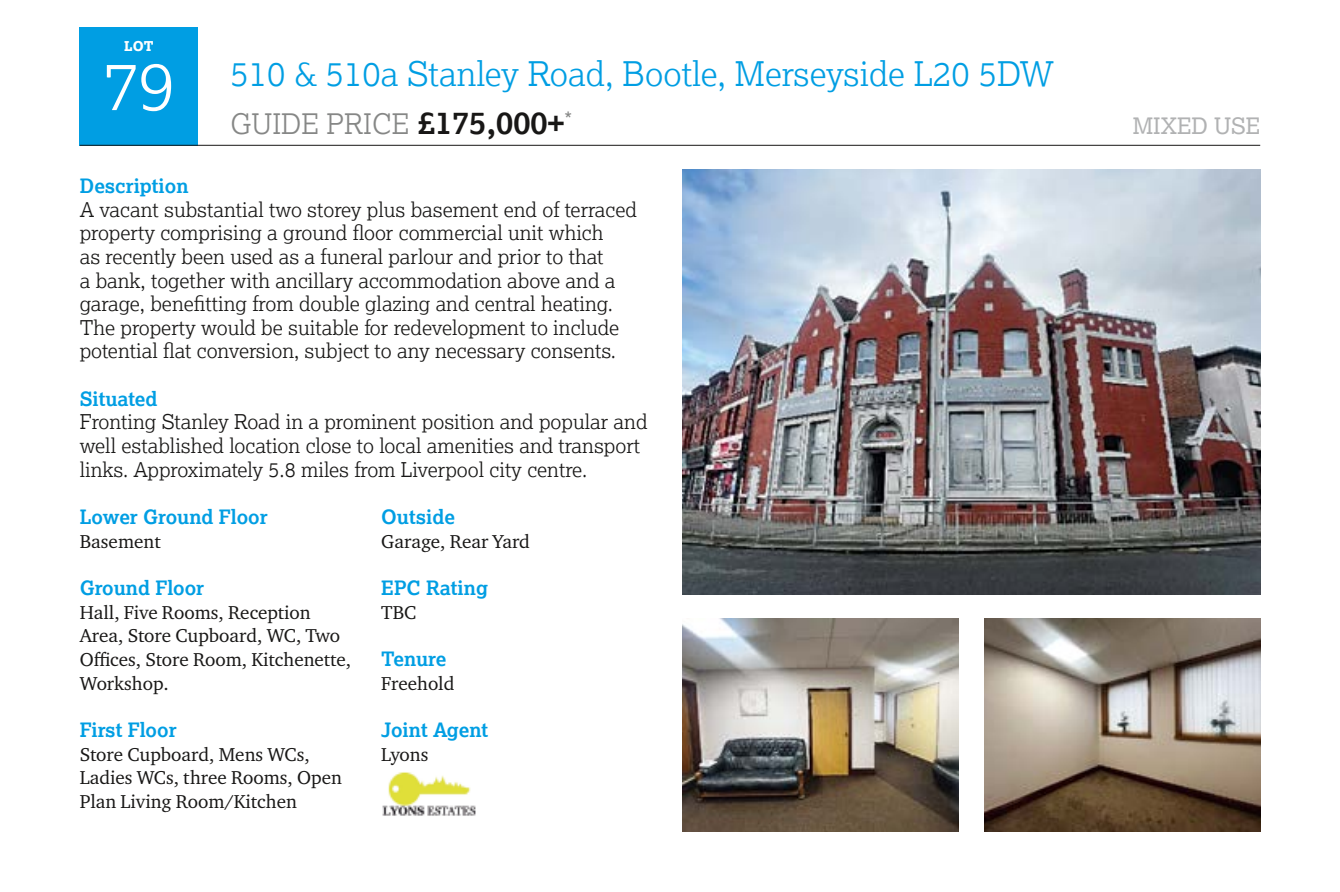
<style>
.page{position:relative;width:1340px;height:892px;background:#fff}
.page>*{position:absolute;margin:0;border:0;box-sizing:border-box;transform-origin:0 0}
.t1{font:300 67.5px "Lexia";color:#fff}
.t2{font:300 33.75px "Lexia";color:#009ee3}
.t3{font:300 28.12px "Lexia";color:#868786}
.t4{font:22.5px "Lexia";color:#b1b2b3}
.t5{font:300 20.25px/23.6px "Lexia";color:#181716}
.t6{font:700 19.8px "Lexia";color:#009ee3}
.t7{font:19.12px/23.6px "Charter ITC Pro";color:#181716}
.t8{font:800 13.5px "Lexia";color:#fff}
.s1{font-weight:700;font-size:31.5px;color:#181716}
</style>
<div class="page">
<div style="left:80px;top:27px;width:118px;height:118px;background:#009ee3"></div>
<hr style="left:80px;top:145px;width:1180px;height:1px;background:#181716">
<img style="left:382px;top:772px;width:94px;height:44px">
<img style="left:682px;top:618px;width:276px;height:213px">
<img style="left:984px;top:618px;width:276px;height:213px">
<img style="left:682px;top:169px;width:578px;height:425px">
<p class="t8" style="left:124px;top:37px;width:31px">LOT</p>
<h1 class="t1" style="left:103px;top:43px;width:73px">79</h1>
<h2 class="t2" style="left:230px;top:53px;width:825px">510 &amp; 510a Stanley Road, Bootle, Merseyside L20 5DW</h2>
<h3 class="t3" style="left:230px;top:106px;width:343px">GUIDE PRICE <span class="s1">£175,000+</span><sup>*</sup></h3>
<p class="t4" style="left:1132px;top:111px;width:129px">MIXED USE</p>
<p class="t6" style="left:80px;top:173px;width:110px">Description</p>
<p class="t5" style="left:80px;top:197px;width:558px">A vacant substantial two storey plus basement end of terraced property comprising a ground floor commercial unit which<br>as recently been used as a funeral parlour and prior to that<br>a bank, together with ancillary accommodation above and a garage, benefitting from double glazing and central heating.<br>The property would be suitable for redevelopment to include potential flat conversion, subject to any necessary consents.</p>
<p class="t6" style="left:80px;top:386px;width:79px">Situated</p>
<p class="t5" style="left:80px;top:409px;width:569px">Fronting Stanley Road in a prominent position and popular and well established location close to local amenities and transport links. Approximately 5.8 miles from Liverpool city centre.</p>
<p class="t6" style="left:80px;top:504px;width:189px">Lower Ground Floor</p>
<p class="t7" style="left:80px;top:528px;width:83px">Basement</p>
<p class="t6" style="left:80px;top:575px;width:126px">Ground Floor</p>
<p class="t7" style="left:80px;top:599px;width:273px">Hall, Five Rooms, Reception<br>Area, Store Cupboard, WC, Two<br>Offices, Store Room, Kitchenette,<br>Workshop.</p>
<p class="t6" style="left:80px;top:716px;width:98px">First Floor</p>
<p class="t7" style="left:80px;top:741px;width:264px">Store Cupboard, Mens WCs,<br>Ladies WCs, three Rooms, Open<br>Plan Living Room/Kitchen</p>
<p class="t6" style="left:381px;top:504px;width:75px">Outside</p>
<p class="t7" style="left:381px;top:528px;width:150px">Garage, Rear Yard</p>
<p class="t6" style="left:381px;top:575px;width:108px">EPC Rating</p>
<p class="t7" style="left:381px;top:599px;width:37px">TBC</p>
<p class="t6" style="left:381px;top:646px;width:67px">Tenure</p>
<p class="t7" style="left:381px;top:670px;width:75px">Freehold</p>
<p class="t6" style="left:381px;top:716px;width:109px">Joint Agent</p>
<p class="t7" style="left:381px;top:741px;width:49px">Lyons</p>
</div>
